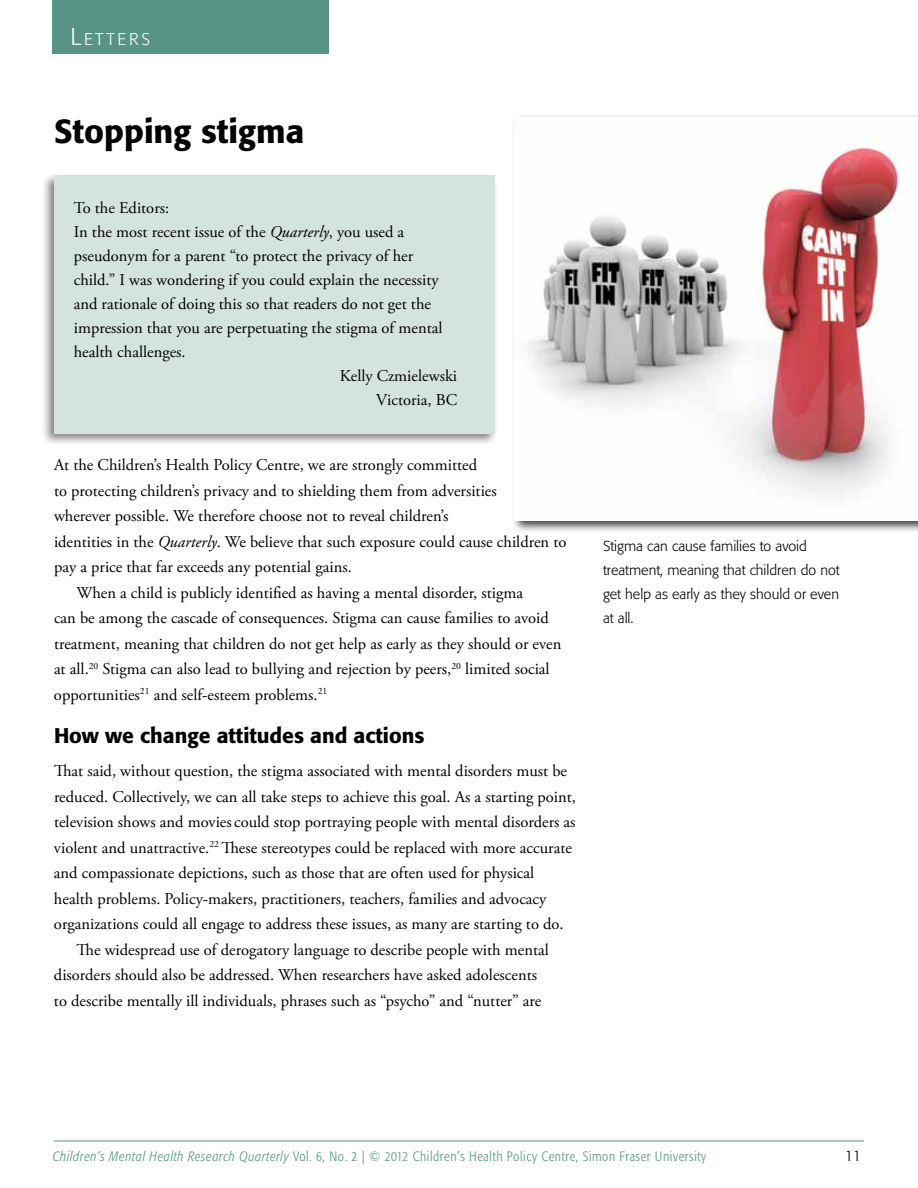
<style>
.page{position:relative;width:918px;height:1188px;background:#fff}
.page>*{position:absolute;margin:0;border:0;box-sizing:border-box;transform-origin:0 0}
.t1{font:500 33px "Formata";color:#000}
.t2{font:500 21px "Formata";color:#000}
.t3{font:300 16.8px "Formata";color:#fff}
.t4{font:16.5px "Adobe Garamond Pro";color:#000}
.t5{font:300 15px "Formata";color:#000}
.t6{font:300 14.25px/24px "Formata";color:#000}
.t7{font:300 condensed 13.5px "Formata";letter-spacing:.045em;color:#579486}
.s1{font-size:24px}
.s2{font-style:italic}
</style>
<div class="page">
<div style="left:41px;top:172px;width:458px;height:275px;background:#000;opacity:.5"></div>
<div style="left:54px;top:176px;width:441px;height:258px;background:#d4e3de"></div>
<div style="left:511px;top:113px;width:407px;height:420px;background:#000;opacity:.75"></div>
<img style="left:516px;top:118px;width:402px;height:398px">
<div style="left:52px;top:0;width:277px;height:54px;background:#579486"></div>
<hr style="left:54px;top:1141px;width:810px;height:1px;background:#579486">
<p class="t3" style="left:70px;top:29px;width:81px"><span class="s1">L</span>ETT ERS</p>
<h1 class="t1" style="left:54px;top:111px;width:252px">Stopping stigma</h1>
<p class="t4" style="left:74px;top:198px;width:97px">To the Editors:</p>
<p class="t4" style="left:74px;top:222px;width:332px">In the most recent issue of the <span class="s2">Quarterly</span>, you used a</p>
<p class="t4" style="left:74px;top:246px;width:341px">pseudonym for a parent “to protect the privacy of her</p>
<p class="t4" style="left:74px;top:270px;width:366px">child.” I was wondering if you could explain the necessity</p>
<p class="t4" style="left:74px;top:294px;width:359px">and rationale of doing this so that readers do not get the</p>
<p class="t4" style="left:74px;top:318px;width:370px">impression that you are perpetuating the stigma of mental</p>
<p class="t4" style="left:74px;top:342px;width:113px">health challenges.</p>
<p class="t4" style="left:340px;top:366px;width:119px">Kelly Czmielewski</p>
<p class="t4" style="left:376px;top:390px;width:83px">Victoria, BC</p>
<p class="t4" style="left:54px;top:455px;width:425px">At the Children’s Health Policy Centre, we are strongly committed</p>
<p class="t4" style="left:54px;top:481px;width:444px">to protecting children’s privacy and to shielding them from adversities</p>
<p class="t4" style="left:54px;top:506px;width:396px">wherever possible. We therefore choose not to reveal children’s</p>
<p class="t4" style="left:54px;top:532px;width:514px">identities in the <span class="s2">Quarterly</span>. We believe that such exposure could cause children to</p>
<p class="t4" style="left:54px;top:557px;width:299px">pay a price that far exceeds any potential gains.</p>
<p class="t4" style="left:77px;top:583px;width:448px">When a child is publicly identified as having a mental disorder, stigma</p>
<p class="t4" style="left:54px;top:608px;width:496px">can be among the cascade of consequences. Stigma can cause families to avoid</p>
<p class="t4" style="left:54px;top:634px;width:509px">treatment, meaning that children do not get help as early as they should or even</p>
<p class="t4" style="left:54px;top:659px;width:497px">at all.<sup>20</sup> Stigma can also lead to bullying and rejection by peers,<sup>20</sup> limited social</p>
<p class="t4" style="left:54px;top:685px;width:275px">opportunities<sup>21</sup> and self-esteem problems.<sup>21</sup></p>
<p class="t2" style="left:54px;top:723px;width:372px">How we change attitudes and actions</p>
<p class="t4" style="left:54px;top:761px;width:515px">That said, without question, the stigma associated with mental disorders must be</p>
<p class="t4" style="left:54px;top:787px;width:524px">reduced. Collectively, we can all take steps to achieve this goal. As a starting point,</p>
<p class="t4" style="left:54px;top:812px;width:523px">television shows and movies could stop portraying people with mental disorders as</p>
<p class="t4" style="left:54px;top:838px;width:519px">violent and unattractive.<sup>22</sup> These stereotypes could be replaced with more accurate</p>
<p class="t4" style="left:54px;top:863px;width:482px">and compassionate depictions, such as those that are often used for physical</p>
<p class="t4" style="left:54px;top:889px;width:494px">health problems. Policy-makers, practitioners, teachers, families and advocacy</p>
<p class="t4" style="left:54px;top:914px;width:511px">organizations could all engage to address these issues, as many are starting to do.</p>
<p class="t4" style="left:76px;top:940px;width:474px">The widespread use of derogatory language to describe people with mental</p>
<p class="t4" style="left:54px;top:965px;width:485px">disorders should also be addressed. When researchers have asked adolescents</p>
<p class="t4" style="left:54px;top:991px;width:489px">to describe mentally ill individuals, phrases such as “psycho” and “nutter” are</p>
<p class="t6" style="left:603px;top:534px;width:238px">Stigma can cause families to avoid treatment, meaning that children do not get help as early as they should or even at all.</p>
<p class="t7" style="left:53px;top:1148px;width:655px"><span class="s2">Children’s Mental Health Research Quarterly</span> Vol. 6, No. 2 | © 2012 Children’s Health Policy Centre, Simon Fraser University</p>
<p class="t5" style="left:844px;top:1147px;width:18px">11</p>
</div>
